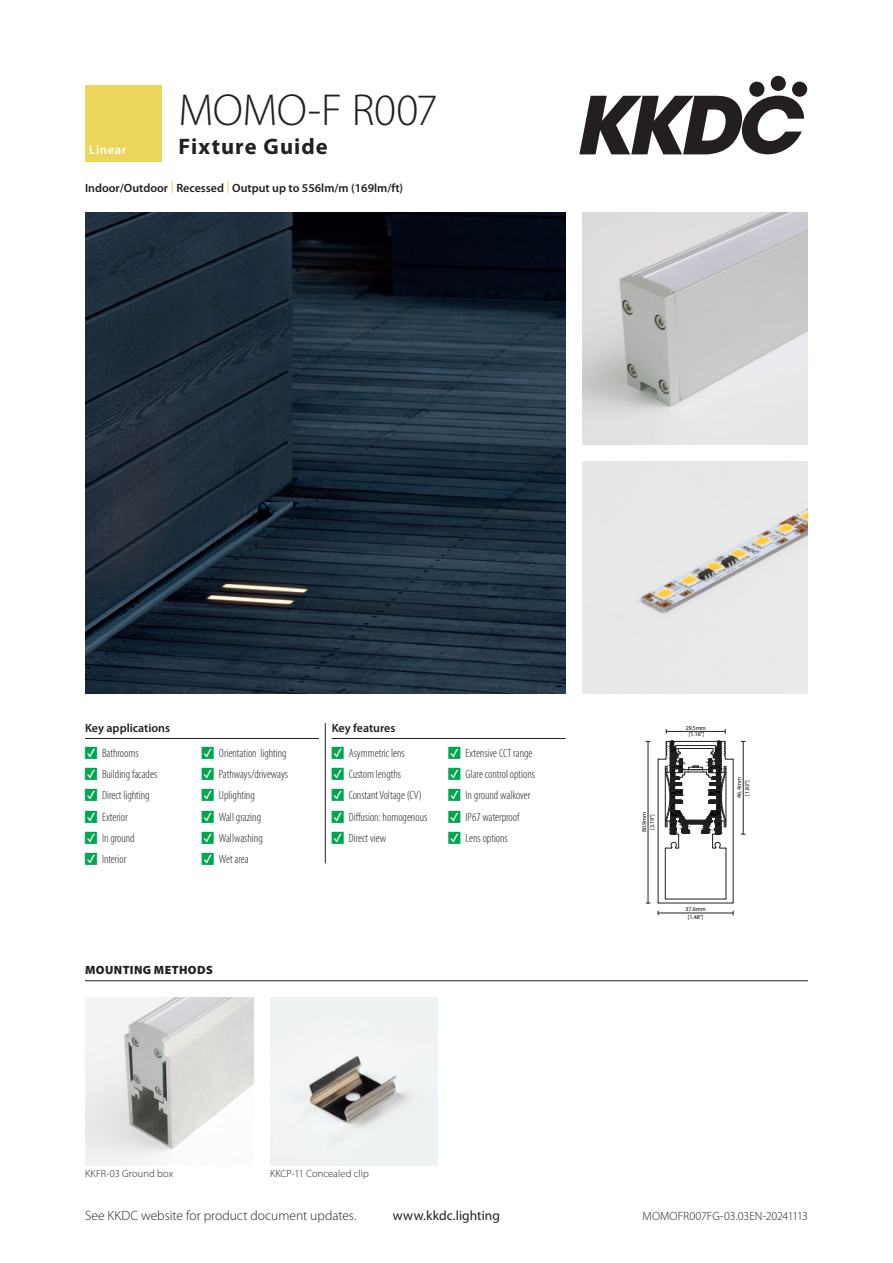
<style>
.page{position:relative;width:893px;height:1263px;background:#fff}
.page>*{position:absolute;margin:0;border:0;box-sizing:border-box;transform-origin:0 0}
.t1{font:300 45px "Myriad Pro";letter-spacing:-.015em;color:#231f20}
.t2{font:700 22.5px "Myriad Pro";letter-spacing:.05em;color:#231f20}
.t3{font:300 13.5px "Myriad Pro";color:#231f20}
.t4{font:13.5px "Myriad Pro";letter-spacing:.005em;color:#231f20}
.t5{font:600 12.75px "Myriad Pro";letter-spacing:.04em;color:#fff}
.t6{font:300 condensed 12px "Myriad Pro";color:#231f20}
.summary_points{font:600 12px "Myriad Pro";color:#231f20}
.t7{font:300 12px "Myriad Pro";letter-spacing:-.01em;color:#231f20}
.Key_headings{font:600 12px "Myriad Pro";color:#231f20}
.mounting_methods_heading{font:900 12px "Myriad Pro";letter-spacing:.035em;color:#231f20}
.mounting_methods_text{font:300 10.5px "Myriad Pro";letter-spacing:.005em;color:#231f20}
.t8{font:6px/8.1px "Myriad Pro";color:#000;text-align:center}
.s1{color:#ebd858}
.s2{color:#00a550}
</style>
<div class="page">
<svg style="left:579px;top:96px;width:225px;height:58px"></svg>
<svg style="left:749px;top:81px;width:16px;height:16px"></svg>
<div style="left:770px;top:76px;width:16px;height:15px;background:#231f20;border-radius:50%"></div>
<div style="left:792px;top:81px;width:15px;height:16px;background:#231f20;border-radius:50%"></div>
<div style="left:85px;top:85px;width:77px;height:77px;background:#ebd659"></div>
<img style="left:85px;top:213px;width:481px;height:480px">
<img style="left:583px;top:213px;width:225px;height:231px">
<img style="left:583px;top:461px;width:225px;height:232px">
<hr style="left:85px;top:980px;width:723px;height:1px;background:#231f20">
<img style="left:85px;top:997px;width:168px;height:168px">
<img style="left:270px;top:997px;width:168px;height:168px">
<hr style="left:733px;top:760px;width:1px;height:142px;background:#231f20">
<hr style="left:659px;top:903px;width:73px;height:1px;background:#231f20">
<hr style="left:658px;top:760px;width:1px;height:142px;background:#231f20">
<hr style="left:666px;top:899px;width:59px;height:1px;background:#231f20">
<hr style="left:726px;top:849px;width:1px;height:49px;background:#231f20">
<hr style="left:665px;top:849px;width:1px;height:49px;background:#231f20">
<hr style="left:648px;top:741px;width:1px;height:162px;background:#231f20">
<hr style="left:666px;top:731px;width:59px;height:1px;background:#231f20">
<hr style="left:658px;top:913px;width:75px;height:1px;background:#231f20">
<hr style="left:743px;top:741px;width:1px;height:93px;background:#231f20">
<svg style="left:658px;top:741px;width:75px;height:108px"></svg>
<div style="left:688px;top:767px;width:15px;height:3px;border:1px solid #231f20"></div>
<hr style="left:325px;top:723px;width:1px;height:140px;background:#231f20">
<hr style="left:85px;top:738px;width:234px;height:1px;background:#231f20">
<hr style="left:332px;top:738px;width:234px;height:1px;background:#231f20">
<h1 class="t1" style="left:179px;top:83px;width:261px">MOMO-F R007</h1>
<p class="t5" style="left:89px;top:142px;width:38px">Linear</p>
<h2 class="t2" style="left:179px;top:132px;width:151px">Fixture Guide</h2>
<p class="summary_points" style="left:85px;top:180px;width:320px">Indoor/Outdoor <span class="s1">|</span> Recessed <span class="s1">|</span> Output up to 556lm/m (169lm/ft)</p>
<p class="Key_headings" style="left:85px;top:720px;width:87px">Key applications</p>
<p class="t6" style="left:85px;top:746px;width:55px"><span class="s2">•</span> Bathrooms</p>
<p class="t6" style="left:85px;top:767px;width:74px"><span class="s2">•</span> Building facades</p>
<p class="t6" style="left:85px;top:788px;width:66px"><span class="s2">•</span> Direct lighting</p>
<p class="t6" style="left:85px;top:810px;width:44px"><span class="s2">•</span> Exterior</p>
<p class="t6" style="left:85px;top:831px;width:51px"><span class="s2">•</span> In ground</p>
<p class="t6" style="left:85px;top:852px;width:43px"><span class="s2">•</span> Interior</p>
<p class="t6" style="left:202px;top:746px;width:86px"><span class="s2">•</span> Orientation lighting</p>
<p class="t6" style="left:202px;top:767px;width:88px"><span class="s2">•</span> Pathways/driveways</p>
<p class="t6" style="left:202px;top:788px;width:54px"><span class="s2">•</span> Uplighting</p>
<p class="t6" style="left:202px;top:810px;width:61px"><span class="s2">•</span> Wall grazing</p>
<p class="t6" style="left:202px;top:831px;width:62px"><span class="s2">•</span> Wallwashing</p>
<p class="t6" style="left:202px;top:852px;width:48px"><span class="s2">•</span> Wet area</p>
<p class="mounting_methods_heading" style="left:85px;top:962px;width:129px">MOUNTING METHODS</p>
<p class="Key_headings" style="left:332px;top:720px;width:65px">Key features</p>
<p class="t6" style="left:332px;top:746px;width:75px"><span class="s2">•</span> Asymmetric lens</p>
<p class="t6" style="left:332px;top:767px;width:71px"><span class="s2">•</span> Custom lengths</p>
<p class="t6" style="left:332px;top:788px;width:92px"><span class="s2">•</span> Constant Voltage (CV)</p>
<p class="t6" style="left:332px;top:810px;width:97px"><span class="s2">•</span> Diffusion: homogenous</p>
<p class="t6" style="left:332px;top:831px;width:56px"><span class="s2">•</span> Direct view</p>
<p class="t6" style="left:449px;top:746px;width:85px"><span class="s2">•</span> Extensive CCT range</p>
<p class="t6" style="left:449px;top:767px;width:88px"><span class="s2">•</span> Glare control options</p>
<p class="t6" style="left:449px;top:788px;width:83px"><span class="s2">•</span> In ground walkover</p>
<p class="t6" style="left:449px;top:810px;width:72px"><span class="s2">•</span> IP67 waterproof</p>
<p class="t6" style="left:449px;top:831px;width:61px"><span class="s2">•</span> Lens options</p>
<p class="mounting_methods_text" style="left:85px;top:1167px;width:90px">KKFR-03 Ground box</p>
<p class="mounting_methods_text" style="left:270px;top:1167px;width:100px">KKCP-11 Concealed clip</p>
<p class="t8" style="left:640px;top:832px;width:22px;rotate:-90deg">80.9mm [3.19"]</p>
<p class="t8" style="left:686px;top:724px;width:22px;line-height:6.8px">29.5mm [1.16"]</p>
<p class="t8" style="left:686px;top:905px;width:22px">37.6mm [1.48"]</p>
<p class="t8" style="left:735px;top:798px;width:22px;rotate:-90deg">46.4mm [1.83"]</p>
<p class="t3" style="left:85px;top:1208px;width:273px">See KKDC website for product document updates.</p>
<p class="t4" style="left:393px;top:1207px;width:109px">www.kkdc.lighting</p>
<p class="t7" style="left:643px;top:1209px;width:167px">MOMOFR007FG-03.03EN-20241113</p>
</div>
